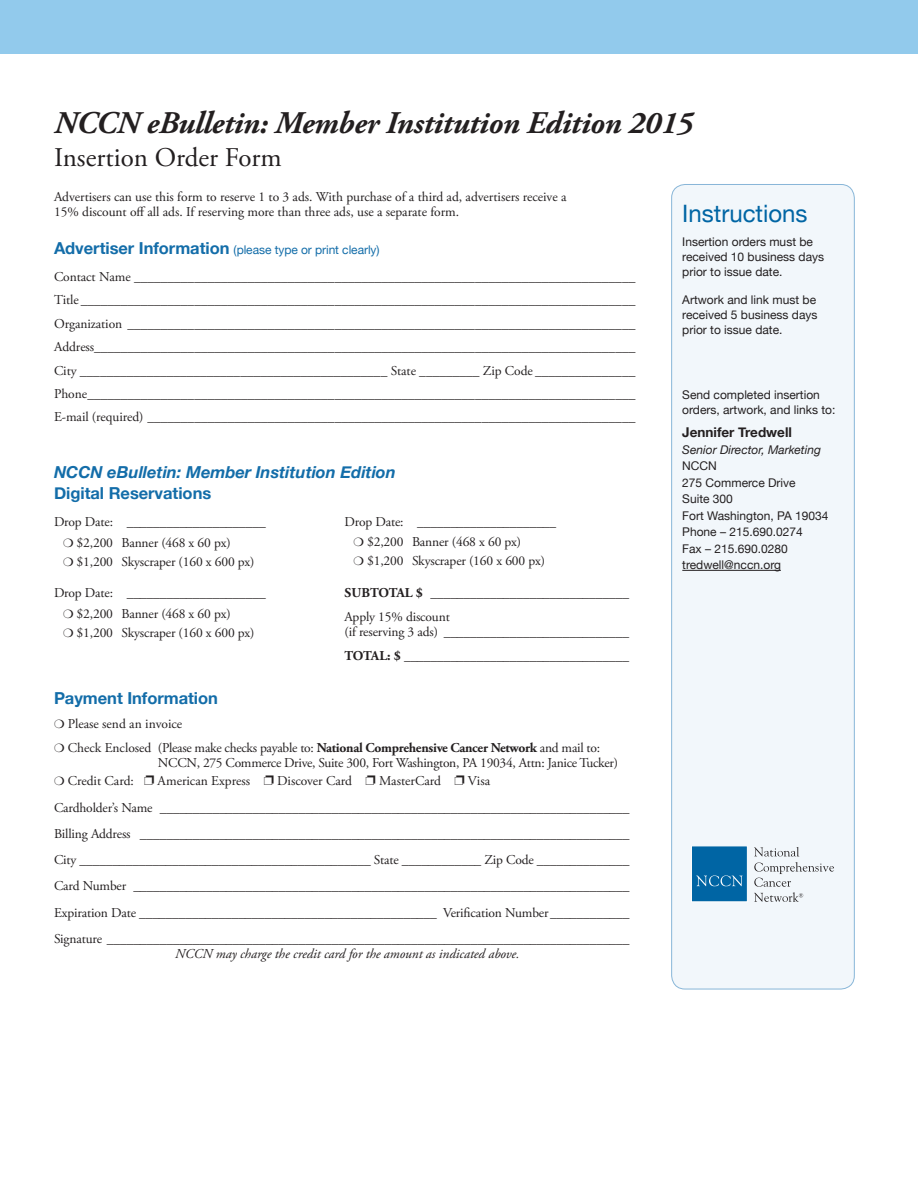
<style>
.page{position:relative;width:918px;height:1188px;background:#fff}
.page>*{position:absolute;margin:0;border:0;box-sizing:border-box;transform-origin:0 0}
.t1{font:italic 700 31.5px "Adobe Garamond Pro";letter-spacing:-.01em;color:#231f20}
.t2{font:27px "Adobe Garamond Pro";color:#231f20}
.Head_1{font:24px "Helvetica Neue";color:#0065a4}
.t3{font:italic 700 16.5px/21px "Helvetica Neue";color:#136da9}
.t4{font:700 16.5px "Helvetica Neue";color:#136da9}
.t5{font:13.5px/15px "Adobe Garamond Pro";letter-spacing:-.01em;color:#231f20}
.t6{font:italic 13.5px "Adobe Garamond Pro";color:#231f20}
.t7{font:700 13.5px "Adobe Garamond Pro";letter-spacing:-.025em;color:#231f20}
.t8{font:700 13.5px "Adobe Garamond Pro";letter-spacing:.005em;color:#231f20}
.t9{font:700 13.5px "Helvetica Neue";color:#231f20}
.t10{font:12px/15px "Helvetica Neue";color:#231f20}
.t11{font:12px "Helvetica Neue";letter-spacing:-.005em;color:#136da9}
.t12{font:italic 12px/16.5px "Helvetica Neue";color:#231f20}
.s1{font-weight:700;font-size:16.5px}
.s2{font-style:normal}
.s3{font-weight:700}
</style>
<div class="page">
<div style="left:672px;top:184px;width:182px;height:805px;background:#f2f7fb;border-radius:14px"></div>
<div style="left:671px;top:184px;width:184px;height:805px;border:1px solid #88b6d8;border-radius:14px"></div>
<hr style="left:682px;top:570px;width:99px;height:1px;background:#231f20">
<div style="left:0;top:0;width:918px;height:54px;background:#92caec"></div>
<div style="left:691px;top:846px;width:57px;height:56px;background:#0065a4;border:1px solid #fff"></div>
<svg style="left:696px;top:875px;width:47px;height:11px"></svg>
<svg style="left:754px;top:847px;width:45px;height:9px"></svg>
<svg style="left:754px;top:862px;width:80px;height:40px"></svg>
<p class="t1" style="left:54px;top:105px;width:641px">NCCN eBulletin: Member Institution Edition 2015</p>
<p class="t2" style="left:54px;top:142px;width:229px">Insertion Order Form</p>
<p class="t5" style="left:54px;top:190px;width:514px">Advertisers can use this form to reserve 1 to 3 ads. With purchase of a third ad, advertisers receive a<br>15% discount off all ads. If reserving more than three ads, use a separate form.</p>
<p class="t11" style="left:54px;top:241px;width:327px"><span class="s1">Advertiser Information</span> (please type or print clearly)</p>
<p class="t5" style="left:54px;top:270px;width:583px">Contact Name ___________________________________________________________________________</p>
<p class="t5" style="left:54px;top:293px;width:583px">Title ___________________________________________________________________________________</p>
<p class="t5" style="left:54px;top:316px;width:583px">Organization ____________________________________________________________________________</p>
<p class="t5" style="left:54px;top:340px;width:583px">Address_________________________________________________________________________________</p>
<p class="t5" style="left:54px;top:363px;width:583px">City ______________________________________________ State _________ Zip Code _______________</p>
<p class="t5" style="left:54px;top:387px;width:583px">Phone__________________________________________________________________________________</p>
<p class="t5" style="left:54px;top:410px;width:583px">E-mail (required) _________________________________________________________________________</p>
<p class="t3" style="left:54px;top:462px;width:343px">NCCN eBulletin: Member Institution Edition<br><span class="s2">Digital Reservations</span></p>
<p class="t5" style="left:54px;top:515px;width:213px">Drop Date: _____________________</p>
<p class="t5" style="left:77px;top:535px;width:156px">$2,200 Banner (468 x 60 px)</p>
<p class="t5" style="left:77px;top:555px;width:180px">$1,200 Skyscraper (160 x 600 px)</p>
<p class="t5" style="left:54px;top:586px;width:213px">Drop Date: _____________________</p>
<p class="t5" style="left:77px;top:606px;width:156px">$2,200 Banner (468 x 60 px)</p>
<p class="t5" style="left:77px;top:626px;width:180px">$1,200 Skyscraper (160 x 600 px)</p>
<p class="t5" style="left:345px;top:514px;width:213px">Drop Date: _____________________</p>
<p class="t5" style="left:367px;top:535px;width:156px">$2,200 Banner (468 x 60 px)</p>
<p class="t5" style="left:367px;top:554px;width:180px">$1,200 Skyscraper (160 x 600 px)</p>
<p class="t8" style="left:345px;top:584px;width:286px">SUBTOTAL $ ______________________________</p>
<p class="t5" style="left:345px;top:609px;width:286px">Apply 15% discount<br>(if reserving 3 ads) ____________________________</p>
<p class="t7" style="left:345px;top:647px;width:286px">TOTAL: $ __________________________________</p>
<p class="t4" style="left:54px;top:686px;width:166px">Payment Information</p>
<p class="t5" style="left:68px;top:717px;width:116px">Please send an invoice</p>
<p class="t5" style="left:158px;top:741px;width:462px;text-indent:-90px">Check Enclosed (Please make checks payable to: <span class="s3">National Comprehensive Cancer Network</span> and mail to:<br>NCCN, 275 Commerce Drive, Suite 300, Fort Washington, PA 19034, Attn: Janice Tucker)</p>
<p class="t5" style="left:68px;top:774px;width:68px">Credit Card:</p>
<p class="t5" style="left:158px;top:774px;width:94px">American Express</p>
<p class="t5" style="left:277px;top:774px;width:76px">Discover Card</p>
<p class="t5" style="left:379px;top:774px;width:63px">MasterCard</p>
<p class="t5" style="left:468px;top:774px;width:24px">Visa</p>
<p class="t5" style="left:54px;top:800px;width:577px">Cardholder’s Name _______________________________________________________________________</p>
<p class="t5" style="left:54px;top:827px;width:577px">Billing Address __________________________________________________________________________</p>
<p class="t5" style="left:54px;top:853px;width:577px">City ____________________________________________ State ____________ Zip Code ______________</p>
<p class="t5" style="left:54px;top:879px;width:577px">Card Number ___________________________________________________________________________</p>
<p class="t5" style="left:54px;top:905px;width:577px">Expiration Date _____________________________________________ Verification Number____________</p>
<p class="t5" style="left:54px;top:932px;width:577px">Signature _______________________________________________________________________________</p>
<p class="t6" style="left:175px;top:946px;width:346px">NCCN may charge the credit card for the amount as indicated above.</p>
<p class="Head_1" style="left:682px;top:196px;width:127px">Instructions</p>
<p class="t10" style="left:682px;top:235px;width:143px">Insertion orders must be received 10 business days prior to issue date.</p>
<p class="t10" style="left:682px;top:293px;width:137px;text-align:justify">Artwork and link must be received 5 business days prior to issue date.</p>
<p class="t10" style="left:682px;top:388px;width:155px">Send completed insertion orders, artwork, and links to:</p>
<p class="t9" style="left:682px;top:422px;width:111px">Jennifer Tredwell</p>
<p class="t12" style="left:682px;top:442px;width:140px">Senior Director, Marketing<br><span class="s2">NCCN</span></p>
<p class="t10" style="left:682px;top:476px;width:115px">275 Commerce Drive</p>
<p class="t10" style="left:682px;top:492px;width:52px">Suite 300</p>
<p class="t10" style="left:682px;top:509px;width:148px">Fort Washington, PA 19034</p>
<p class="t10" style="left:682px;top:525px;width:122px">Phone – 215.690.0274</p>
<p class="t10" style="left:682px;top:542px;width:107px">Fax – 215.690.0280</p>
<p class="t10" style="left:682px;top:558px;width:100px">tredwell@nccn.org</p>
</div>
